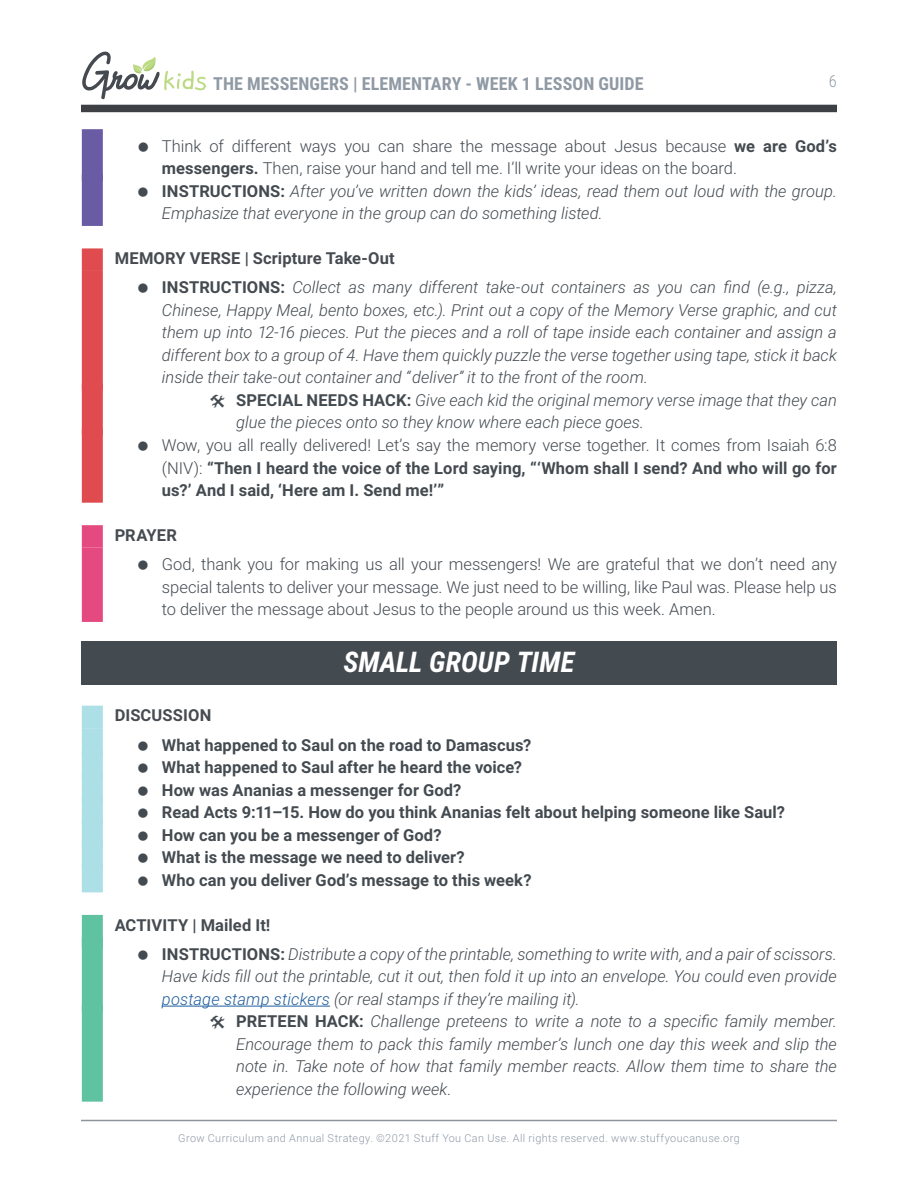
<style>
.page{position:relative;width:918px;height:1188px;background:#fff}
.page>*{position:absolute;margin:0;border:0;box-sizing:border-box;transform-origin:0 0}
.t1{font:italic 700 28.5px "Roboto Condensed";color:#fff}
.t2{font:700 18px "Roboto Condensed";letter-spacing:.005em;color:#909aa4}
.t3{font:italic 300 16.5px/22.5px "Roboto";color:#434a50}
.t4{font:700 16.5px/22.5px "Roboto";letter-spacing:.005em;color:#434a50;text-align:justify}
.t5{font:300 16.5px/22.5px "Roboto";color:#434a50;text-align:justify}
.t6{font:700 16.5px "Roboto";letter-spacing:.01em;color:#454b51}
.t7{font:300 16.5px "Roboto Condensed";color:#909aa4}
.t8{font:300 10.8px "Roboto";letter-spacing:.04em;color:#8f99a6}
.s1{font-style:normal}
.s2{font-weight:700;font-style:normal}
.s3{font-weight:700;font-style:normal;color:#454b51}
.s4{font-weight:300}
.s5{color:#215e9e}
</style>
<div class="page">
<hr style="left:81px;top:1120px;width:756px;height:1px;background:#8d949e">
<svg style="left:82px;top:51px;width:124px;height:49px"></svg>
<div style="left:81px;top:105px;width:756px;height:7px;background:#3d4146"></div>
<div style="left:82px;top:129px;width:21px;height:52px;background:#6a5ba5"></div>
<div style="left:82px;top:174px;width:21px;height:52px;background:#6a5ba5"></div>
<div style="left:82px;top:248px;width:21px;height:23px;background:#e04b50"></div>
<div style="left:82px;top:271px;width:21px;height:119px;background:#e04b50"></div>
<div style="left:82px;top:383px;width:21px;height:52px;background:#e04b50"></div>
<div style="left:82px;top:428px;width:21px;height:75px;background:#e04b50"></div>
<div style="left:82px;top:525px;width:21px;height:23px;background:#e44a7f"></div>
<div style="left:82px;top:548px;width:21px;height:74px;background:#e44a7f"></div>
<div style="left:81px;top:641px;width:756px;height:44px;background:#434a50"></div>
<div style="left:82px;top:706px;width:21px;height:22px;background:#addfe7"></div>
<div style="left:82px;top:728px;width:21px;height:29px;background:#addfe7"></div>
<div style="left:82px;top:751px;width:21px;height:29px;background:#addfe7"></div>
<div style="left:82px;top:773px;width:21px;height:29px;background:#addfe7"></div>
<div style="left:82px;top:796px;width:21px;height:29px;background:#addfe7"></div>
<div style="left:82px;top:818px;width:21px;height:29px;background:#addfe7"></div>
<div style="left:82px;top:841px;width:21px;height:29px;background:#addfe7"></div>
<div style="left:82px;top:863px;width:21px;height:29px;background:#addfe7"></div>
<div style="left:82px;top:915px;width:21px;height:33px;background:#5fc2a0"></div>
<div style="left:82px;top:937px;width:21px;height:75px;background:#5fc2a0"></div>
<hr style="left:162px;top:1006px;width:168px;height:1px;background:#215e9e">
<div style="left:82px;top:1005px;width:21px;height:97px;background:#5fc2a0"></div>
<p class="t2" style="left:213px;top:71px;width:432px">THE MESSENGERS | ELEMENTARY - WEEK 1 LESSON GUIDE</p>
<p class="t7" style="left:829px;top:70px;width:10px">6</p>
<p class="t3" style="left:162px;top:134px;width:677px"><span class="s1">Think of different ways you can share the message about Jesus because</span> <span class="s2">we are God’s messengers.</span> <span class="s1">Then, raise your hand and tell me. I’ll write your ideas on the board.<br></span><span class="s2">INSTRUCTIONS:</span> After you’ve written down the kids’ ideas, read them out loud with the group.<br>Emphasize that everyone in the group can do something listed.</p>
<p class="t3" style="left:162px;top:243px;width:676px;line-height:29.2px;text-indent:-47px"><span class="s3">MEMORY VERSE | Scripture Take-Out<br></span><span class="s2">INSTRUCTIONS:</span> Collect as many different take-out containers as you can find (e.g., pizza,</p>
<p class="t3" style="left:162px;top:298px;width:676px">Chinese, Happy Meal, bento boxes, etc.). Print out a copy of the Memory Verse graphic, and cut</p>
<p class="t3" style="left:162px;top:321px;width:677px">them up into 12-16 pieces. Put the pieces and a roll of tape inside each container and assign a</p>
<p class="t3" style="left:162px;top:343px;width:676px">different box to a group of 4. Have them quickly puzzle the verse together using tape, stick it back</p>
<p class="t3" style="left:162px;top:366px;width:488px">inside their take-out container and “deliver” it to the front of the room.</p>
<p class="t3" style="left:236px;top:388px;width:602px"><span class="s2">SPECIAL NEEDS HACK:</span> Give each kid the original memory verse image that they can</p>
<p class="t3" style="left:236px;top:411px;width:409px">glue the pieces onto so they know where each piece goes.</p>
<p class="t4" style="left:162px;top:433px;width:676px"><span class="s4">Wow, you all really delivered! Let’s say the memory verse together. It comes from Isaiah 6:8 (NIV):</span> “Then I heard the voice of the Lord saying, “‘Whom shall I send? And who will go for us?’ And I said, ‘Here am I. Send me!’”</p>
<p class="t6" style="left:115px;top:524px;width:64px">PRAYER</p>
<p class="t5" style="left:162px;top:553px;width:676px">God, thank you for making us all your messengers! We are grateful that we don’t need any special talents to deliver your message. We just need to be willing, like Paul was. Please help us to deliver the message about Jesus to the people around us this week. Amen.</p>
<h1 class="t1" style="left:343px;top:642px;width:233px">SMALL GROUP TIME</h1>
<p class="t6" style="left:115px;top:704px;width:98px">DISCUSSION</p>
<p class="t4" style="left:162px;top:733px;width:625px;text-align:left">What happened to Saul on the road to Damascus?<br>What happened to Saul after he heard the voice?<br>How was Ananias a messenger for God?<br>Read Acts 9:11–15. How do you think Ananias felt about helping someone like Saul?<br>How can you be a messenger of God?<br>What is the message we need to deliver?<br>Who can you deliver God’s message to this week?</p>
<p class="t3" style="left:162px;top:910px;width:677px;line-height:29.2px;text-indent:-47px"><span class="s3">ACTIVITY | Mailed It!<br></span><span class="s2">INSTRUCTIONS:</span> Distribute a copy of the printable, something to write with, and a pair of scissors.</p>
<p class="t3" style="left:162px;top:965px;width:676px">Have kids fill out the printable, cut it out, then fold it up into an envelope. You could even provide</p>
<p class="t3" style="left:162px;top:987px;width:419px"><span class="s5">postage stamp stickers</span> (or real stamps if they’re mailing it).</p>
<p class="t3" style="left:236px;top:1010px;width:602px"><span class="s2">PRETEEN HACK:</span> Challenge preteens to write a note to a specific family member.</p>
<p class="t3" style="left:236px;top:1032px;width:602px">Encourage them to pack this family member’s lunch one day this week and slip the</p>
<p class="t3" style="left:236px;top:1055px;width:602px">note in. Take note of how that family member reacts. Allow them time to share the</p>
<p class="t3" style="left:236px;top:1077px;width:217px">experience the following week.</p>
<p class="t8" style="left:178px;top:1131px;width:563px">Grow Curriculum and Annual Strategy. ©2021 Stuff You Can Use. All rights reserved. www.stuffyoucanuse.org</p>
</div>
